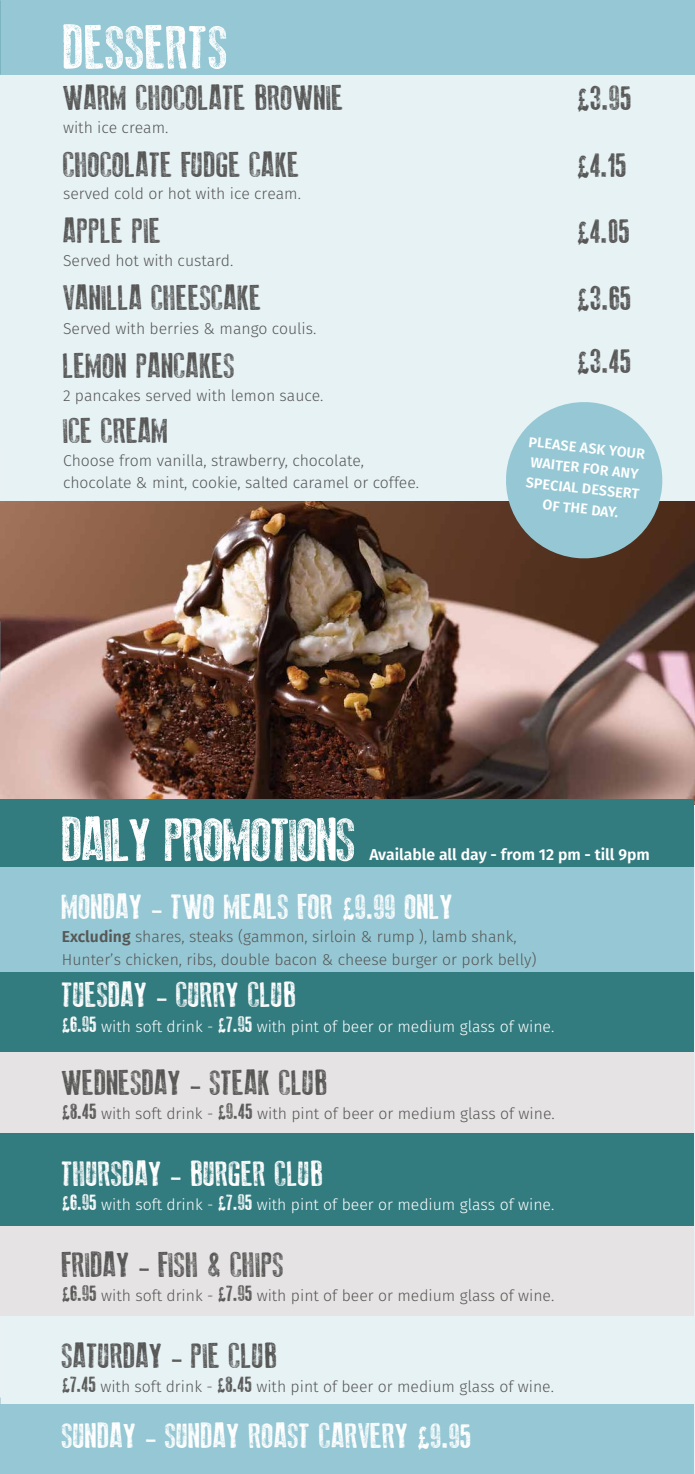
<style>
.page{position:relative;width:695px;height:1474px;background:#fff}
.page>*{position:absolute;margin:0;border:0;box-sizing:border-box;transform-origin:0 0}
.t1{font:61.25px "Old Press";letter-spacing:-.03em;color:#fff}
.t2{font:61.25px "Old Press";color:#fff}
.t3{font:35px/66.5px "Old Press";color:#575756}
.t4{font:35px "Old Press";color:#fff}
.t5{font:300 15.75px/22.8px "Fira Sans";color:#575756}
.t6{font:300 15.75px "Fira Sans";color:#fff}
.t7{font:600 15.75px "Fira Sans";color:#fff}
.t8{font:600 14.35px/20.5px "Fira Sans";color:#fff;text-align:center}
.s1{font-weight:600}
.s2{font-family:"Old Press";font-weight:400;font-size:22.75px}
</style>
<div class="page">
<div style="left:0;top:0;width:694px;height:1473px;background:#e7f2f5"></div>
<div style="left:0;top:0;width:694px;height:74px;background:#95c8d4"></div>
<img style="left:0;top:501px;width:694px;height:303px">
<div style="left:0;top:866px;width:693px;height:106px;background:#95c8d4"></div>
<div style="left:0;top:1403px;width:693px;height:70px;background:#95c8d4"></div>
<div style="left:0;top:972px;width:693px;height:80px;background:#327b7f"></div>
<div style="left:0;top:1132px;width:693px;height:94px;background:#327b7f"></div>
<div style="left:0;top:1052px;width:693px;height:80px;background:#e5e3e3"></div>
<div style="left:0;top:1226px;width:693px;height:89px;background:#e5e3e3"></div>
<div style="left:0;top:799px;width:693px;height:67px;background:#327b7f"></div>
<svg style="left:502px;top:402px;width:164px;height:160px;background:#96b8bf"></svg>
<h1 class="t2" style="left:63px;top:13px;width:167px">DESSERTS</h1>
<h2 class="t3" style="left:63px;top:65px;width:282px">WARM CHOCOLATE BROWNIE</h2>
<p class="t5" style="left:63px;top:116px;width:107px">with ice cream.</p>
<h2 class="t3" style="left:63px;top:131px;width:238px">CHOCOLATE FUDGE CAKE</h2>
<p class="t5" style="left:63px;top:182px;width:239px">served cold or hot with ice cream.</p>
<h2 class="t3" style="left:63px;top:198px;width:100px">APPLE PIE</h2>
<p class="t5" style="left:63px;top:249px;width:172px">Served hot with custard.</p>
<h2 class="t3" style="left:63px;top:264px;width:200px">VANILLA CHEESCAKE</h2>
<p class="t5" style="left:63px;top:317px;width:255px">Served with berries &amp; mango coulis.</p>
<h2 class="t3" style="left:63px;top:332px;width:174px">LEMON PANCAKES</h2>
<p class="t5" style="left:63px;top:384px;width:262px">2 pancakes served with lemon sauce.</p>
<h2 class="t3" style="left:63px;top:397px;width:107px">ICE CREAM</h2>
<p class="t5" style="left:63px;top:448px;width:357px">Choose from vanilla, strawberry, chocolate, chocolate &amp; mint, cookie, salted caramel or coffee.</p>
<h2 class="t3" style="left:576px;top:65px;width:56px">£3.95 £4.15 £4.05 £3.65</h2>
<h2 class="t3" style="left:576px;top:327px;width:56px">£3.45</h2>
<p class="t8" style="left:529px;top:431px;width:118px;rotate:6deg">PLEASE ASK YOUR<br>WAITER FOR ANY<br>SPECIAL DESSERT<br>OF THE DAY.</p>
<h1 class="t1" style="left:62px;top:805px;width:296px">DAILY PROMOTIONS</h1>
<p class="t7" style="left:369px;top:843px;width:282px">Available all day - from 12 pm - till 9pm</p>
<h2 class="t4" style="left:62px;top:887px;width:393px">MONDAY - TWO MEALS FOR £9.99 ONLY</h2>
<p class="t5" style="left:62px;top:925px;width:476px"><span class="s1">Excluding</span> shares, steaks (gammon, sirloin &amp; rump ), lamb shank,<br>Hunter’s chicken, ribs, double bacon &amp; cheese burger or pork belly)</p>
<h2 class="t4" style="left:62px;top:975px;width:236px">TUESDAY - CURRY CLUB</h2>
<p class="t6" style="left:62px;top:1014px;width:494px"><span class="s2">£6.95</span> with soft drink - <span class="s2">£7.95</span> with pint of beer or medium glass of wine.</p>
<h2 class="t3" style="left:62px;top:1049px;width:267px">WEDNESDAY - STEAK CLUB</h2>
<p class="t5" style="left:62px;top:1102px;width:494px"><span class="s2">£8.45</span> with soft drink - <span class="s2">£9.45</span> with pint of beer or medium glass of wine.</p>
<h2 class="t4" style="left:62px;top:1153px;width:263px">THURSDAY - BURGER CLUB</h2>
<p class="t6" style="left:62px;top:1193px;width:494px"><span class="s2">£6.95</span> with soft drink - <span class="s2">£7.95</span> with pint of beer or medium glass of wine.</p>
<h2 class="t3" style="left:62px;top:1231px;width:224px">FRIDAY - FISH &amp; CHIPS</h2>
<p class="t5" style="left:62px;top:1284px;width:494px"><span class="s2">£6.95</span> with soft drink - <span class="s2">£7.95</span> with pint of beer or medium glass of wine.</p>
<h2 class="t3" style="left:62px;top:1322px;width:217px">SATURDAY - PIE CLUB</h2>
<p class="t5" style="left:62px;top:1375px;width:493px"><span class="s2">£7.45</span> with soft drink - <span class="s2">£8.45</span> with pint of beer or medium glass of wine.</p>
<h2 class="t4" style="left:62px;top:1416px;width:411px">SUNDAY - SUNDAY ROAST CARVERY £9.95</h2>
</div>
